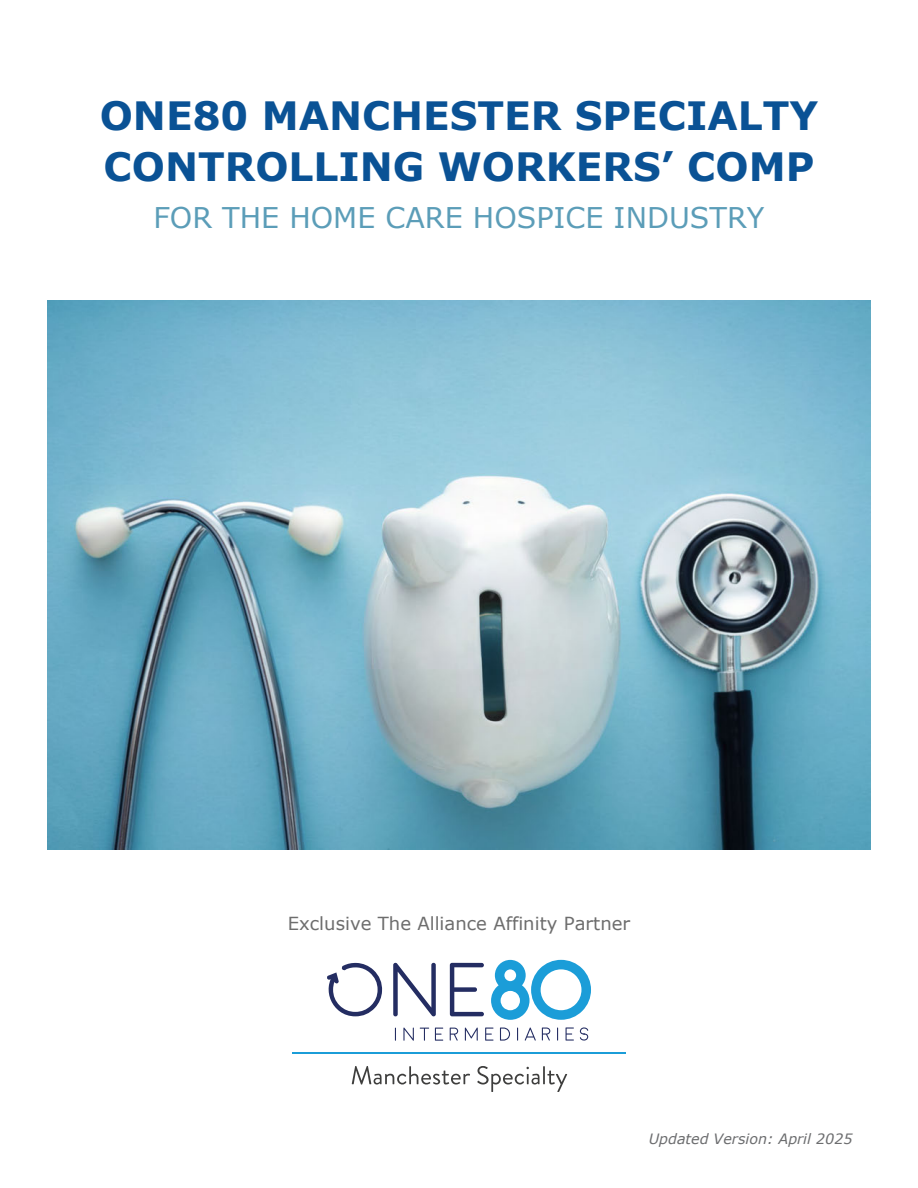
<style>
.page{position:relative;width:918px;height:1188px;background:#fff}
.page>*{position:absolute;margin:0;border:0;box-sizing:border-box;transform-origin:0 0}
.t1{font:700 39px/51px "Verdana";color:#0a5295}
.t2{font:28.5px "Verdana";color:#5b9db8}
.t3{font:18px "Verdana";color:#6d6d6d}
.t4{font:italic 14.25px "Verdana";color:#6c6d6f}
</style>
<div class="page">
<svg style="left:395px;top:1028px;width:1px;height:13px"></svg>
<svg style="left:403px;top:1028px;width:11px;height:13px"></svg>
<svg style="left:420px;top:1028px;width:9px;height:13px"></svg>
<svg style="left:435px;top:1028px;width:8px;height:13px"></svg>
<svg style="left:450px;top:1028px;width:8px;height:13px"></svg>
<svg style="left:465px;top:1028px;width:13px;height:13px"></svg>
<svg style="left:485px;top:1028px;width:8px;height:13px"></svg>
<svg style="left:500px;top:1028px;width:10px;height:13px"></svg>
<svg style="left:517px;top:1028px;width:1px;height:13px"></svg>
<svg style="left:525px;top:1028px;width:11px;height:13px"></svg>
<svg style="left:542px;top:1028px;width:8px;height:13px"></svg>
<svg style="left:557px;top:1028px;width:1px;height:13px"></svg>
<svg style="left:566px;top:1027px;width:8px;height:14px"></svg>
<svg style="left:580px;top:1027px;width:8px;height:14px"></svg>
<svg style="left:491px;top:960px;width:100px;height:60px"></svg>
<svg style="left:327px;top:963px;width:55px;height:53px"></svg>
<svg style="left:393px;top:963px;width:43px;height:53px"></svg>
<svg style="left:450px;top:963px;width:34px;height:53px"></svg>
<hr style="left:292px;top:1053px;width:334px;height:1px;background:#1b9dd8">
<svg style="left:352px;top:1066px;width:118px;height:19px"></svg>
<svg style="left:477px;top:1066px;width:90px;height:26px"></svg>
<img style="left:48px;top:300px;width:822px;height:549px">
<p class="t1" style="left:100px;top:91px;width:720px">ONE80 MANCHESTER SPECIALTY<br>CONTROLLING WORKERS’ COMP</p>
<p class="t2" style="left:153px;top:199px;width:613px">FOR THE HOME CARE HOSPICE INDUSTRY</p>
<p class="t3" style="left:288px;top:912px;width:344px">Exclusive The Alliance Affinity Partner</p>
<p class="t4" style="left:649px;top:1130px;width:205px">Updated Version: April 2025</p>
</div>
